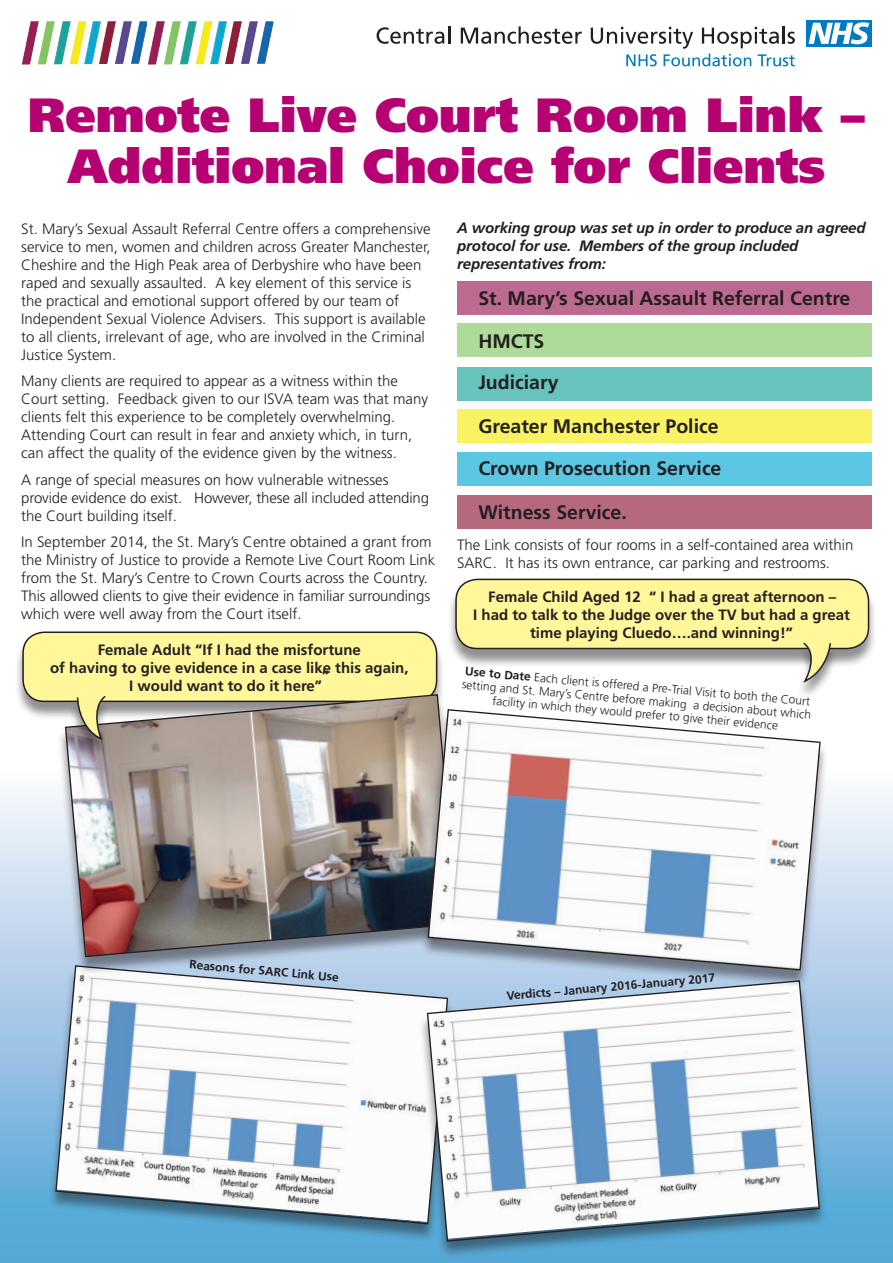
<style>
.page{position:relative;width:893px;height:1263px;background:#fff}
.page>*{position:absolute;margin:0;border:0;box-sizing:border-box;transform-origin:0 0}
.t1{font:900 48px/51px "Frutiger";color:#b60172;text-align:center}
.t2{font:700 19.5px/42px "Frutiger";color:#231f20}
.t3{font:300 15px/18px "Frutiger";color:#231f20}
.t4{font:700 15px/18px "Frutiger";color:#231f20;text-align:center}
.t5{font:italic 700 15px/18px "Frutiger";letter-spacing:-.01em;color:#231f20}
.t6{font:300 12px/13.5px "Frutiger";color:#231f20;text-align:center}
.t7{font:700 12px "Frutiger";color:#231f20}
.s1{font-weight:700}
</style>
<div class="page">
<div style="left:0;top:765px;width:893px;height:498px;background:linear-gradient(to bottom,#fff7fc,#4ca0d4)"></div>
<div style="left:457px;top:281px;width:415px;height:33px;background:#bc6a8f"></div>
<div style="left:457px;top:323px;width:415px;height:34px;background:#aeda9a"></div>
<div style="left:457px;top:367px;width:415px;height:34px;background:#68c3bc"></div>
<div style="left:457px;top:409px;width:415px;height:34px;background:#f9f364"></div>
<div style="left:457px;top:452px;width:415px;height:34px;background:#5cc7e2"></div>
<div style="left:457px;top:495px;width:415px;height:34px;background:#b6697d"></div>
<img style="left:21px;top:21px;width:253px;height:44px">
<div style="left:807px;top:20px;width:65px;height:27px;background:#007ac2"></div>
<svg style="left:808px;top:22px;width:61px;height:22px"></svg>
<svg style="left:377px;top:26px;width:73px;height:18px"></svg>
<svg style="left:461px;top:26px;width:121px;height:18px"></svg>
<svg style="left:591px;top:26px;width:204px;height:40px"></svg>
<div style="left:47px;top:967px;width:408px;height:275px;background:#231f20;opacity:.5"></div>
<svg style="left:55px;top:964px;width:364px;height:261px"></svg>
<div style="left:419px;top:982px;width:408px;height:277px;background:#231f20;opacity:.5"></div>
<svg style="left:426px;top:988px;width:395px;height:254px"></svg>
<div style="left:14px;top:634px;width:432px;height:87px;background:#231f20;opacity:.5"></div>
<div style="left:23px;top:632px;width:414px;height:69px;background:#fff79a;border-radius:21px"></div>
<div style="left:22px;top:631px;width:415px;height:71px;border:2px solid #231f20;border-radius:21px"></div>
<div style="left:57px;top:696px;width:408px;height:279px;background:#231f20;opacity:.5"></div>
<img style="left:64px;top:693px;width:395px;height:265px">
<div style="left:419px;top:711px;width:409px;height:277px;background:#231f20;opacity:.5"></div>
<svg style="left:427px;top:708px;width:394px;height:263px"></svg>
<div style="left:69px;top:698px;width:43px;height:59px;background:#231f20;opacity:.5"></div>
<svg style="left:76px;top:694px;width:31px;height:47px"></svg>
<div style="left:447px;top:581px;width:430px;height:87px;background:#231f20;opacity:.5"></div>
<div style="left:456px;top:579px;width:412px;height:69px;background:#fff79a;border-radius:21px"></div>
<div style="left:455px;top:579px;width:414px;height:70px;border:2px solid #231f20;border-radius:21px"></div>
<div style="left:795px;top:645px;width:43px;height:55px;background:#231f20;opacity:.5"></div>
<svg style="left:802px;top:642px;width:30px;height:41px"></svg>
<h1 class="t1" style="left:28px;top:89px;width:838px">Remote Live Court Room Link –<br>Additional Choice for Clients</h1>
<p class="t3" style="left:21px;top:219px;width:411px">St. Mary’s Sexual Assault Referral Centre offers a comprehensive service to men, women and children across Greater Manchester, Cheshire and the High Peak area of Derbyshire who have been raped and sexually assaulted. A key element of this service is the practical and emotional support offered by our team of Independent Sexual Violence Advisers. This support is available to all clients, irrelevant of age, who are involved in the Criminal Justice System.</p>
<p class="t3" style="left:21px;top:372px;width:408px">Many clients are required to appear as a witness within the Court setting. Feedback given to our ISVA team was that many clients felt this experience to be completely overwhelming.<br>Attending Court can result in fear and anxiety which, in turn, can affect the quality of the evidence given by the witness.</p>
<p class="t3" style="left:21px;top:470px;width:409px">A range of special measures on how vulnerable witnesses provide evidence do exist. However, these all included attending the Court building itself.</p>
<p class="t3" style="left:21px;top:533px;width:415px">In September 2014, the St. Mary’s Centre obtained a grant from the Ministry of Justice to provide a Remote Live Court Room Link from the St. Mary’s Centre to Crown Courts across the Country.<br>This allowed clients to give their evidence in familiar surroundings which were well away from the Court itself.</p>
<p class="t4" style="left:50px;top:641px;width:360px">Female Adult “If I had the misfortune<br>of having to give evidence in a case like this again,<br>I would want to do it here”</p>
<p class="t4" style="left:322px;top:666px;width:9px">”</p>
<p class="t5" style="left:457px;top:219px;width:410px">A working group was set up in order to produce an agreed protocol for use. Members of the group included representatives from:</p>
<h2 class="t2" style="left:478px;top:277px;width:374px">St. Mary’s Sexual Assault Referral Centre<br>HMCTS<br>Judiciary</h2>
<h2 class="t2" style="left:478px;top:406px;width:245px;line-height:41.2px">Greater Manchester Police<br>Crown Prosecution Service</h2>
<h2 class="t2" style="left:478px;top:491px;width:150px">Witness Service.</h2>
<p class="t3" style="left:457px;top:535px;width:398px">The Link consists of four rooms in a self-contained area within<br>SARC. It has its own entrance, car parking and restrooms.</p>
<p class="t4" style="left:473px;top:588px;width:378px">Female Child Aged 12 “ I had a great afternoon –<br>I had to talk to the Judge over the TV but had a great time playing Cluedo….and winning!”</p>
<p class="t6" style="left:464px;top:664px;width:352px;rotate:5deg"><span class="s1">Use to Date</span> Each client is offered a Pre-Trial Visit to both the Court setting and St. Mary’s Centre before making a decision about which facility in which they would prefer to give their evidence</p>
<p class="t7" style="left:190px;top:957px;width:152px;rotate:5deg">Reasons for SARC Link Use</p>
<p class="t7" style="left:506px;top:989px;width:211px;rotate:-5deg">Verdicts – January 2016-January 2017</p>
</div>
